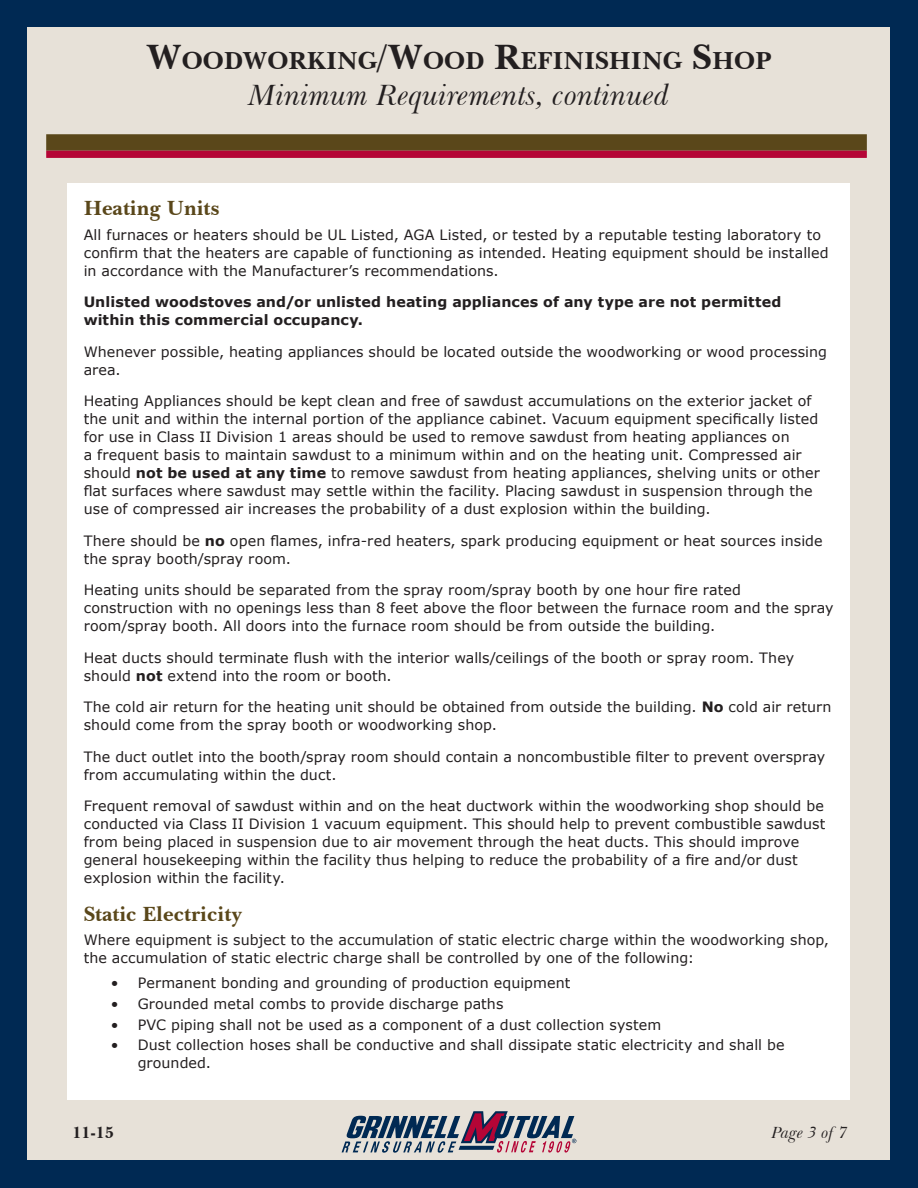
<style>
.page{position:relative;width:918px;height:1188px;background:#002953}
.page>*{position:absolute;margin:0;border:0;box-sizing:border-box;transform-origin:0 0}
.t1{font:italic 30px "Baskerville BT";color:#231f20}
.t2{font:700 25.2px "Baskerville BT";color:#231f20}
.Subhead{font:700 21px "Baskerville BT";color:#5a471a}
.t3{font:italic 16.5px "Baskerville BT";color:#231f20}
.t4{font:700 16.5px "Baskerville BT";color:#231f20}
.Body{font:14.25px/18px "Verdana";letter-spacing:.005em;color:#231f20}
.Body-2{font:700 14.25px/18px "Verdana";letter-spacing:.005em;color:#231f20}
.s1{font-size:36px}
.s2{font-weight:700}
</style>
<div class="page">
<div style="left:28px;top:28px;width:862px;height:1132px;background:#e7e1d8"></div>
<svg style="left:342px;top:1111px;width:234px;height:42px"></svg>
<div style="left:46px;top:134px;width:821px;height:17px;background:#5a471a;border:2px solid #5a471a"></div>
<div style="left:46px;top:151px;width:821px;height:7px;background:#b50536;border:2px solid #b50536"></div>
<div style="left:67px;top:183px;width:783px;height:916px;background:#fff"></div>
<p class="t2" style="left:146px;top:45px;width:627px"><span class="s1">W</span>OODWORKING<span class="s1">/W</span>OOD <span class="s1">R</span>EFINISHING <span class="s1">S</span>HOP</p>
<p class="t1" style="left:248px;top:77px;width:423px">Minimum Requirements, continued</p>
<p class="Subhead" style="left:84px;top:195px;width:137px">Heating Units</p>
<p class="Body" style="left:84px;top:225px;width:747px">All furnaces or heaters should be UL Listed, AGA Listed, or tested by a reputable testing laboratory to confirm that the heaters are capable of functioning as intended. Heating equipment should be installed in accordance with the Manufacturer’s recommendations.</p>
<p class="Body-2" style="left:84px;top:293px;width:699px">Unlisted woodstoves and/or unlisted heating appliances of any type are not permitted within this commercial occupancy.</p>
<p class="Body" style="left:84px;top:342px;width:745px">Whenever possible, heating appliances should be located outside the woodworking or wood processing area.</p>
<p class="Body" style="left:84px;top:392px;width:738px">Heating Appliances should be kept clean and free of sawdust accumulations on the exterior jacket of the unit and within the internal portion of the appliance cabinet. Vacuum equipment specifically listed for use in Class II Division 1 areas should be used to remove sawdust from heating appliances on<br>a frequent basis to maintain sawdust to a minimum within and on the heating unit. Compressed air should <span class="s2">not be used at any time</span> to remove sawdust from heating appliances, shelving units or other flat surfaces where sawdust may settle within the facility. Placing sawdust in suspension through the use of compressed air increases the probability of a dust explosion within the building.</p>
<p class="Body" style="left:84px;top:531px;width:741px">There should be <span class="s2">no</span> open flames, infra-red heaters, spark producing equipment or heat sources inside the spray booth/spray room.</p>
<p class="Body" style="left:84px;top:581px;width:751px">Heating units should be separated from the spray room/spray booth by one hour fire rated construction with no openings less than 8 feet above the floor between the furnace room and the spray room/spray booth. All doors into the furnace room should be from outside the building.</p>
<p class="Body" style="left:84px;top:648px;width:712px">Heat ducts should terminate flush with the interior walls/ceilings of the booth or spray room. They should <span class="s2">not</span> extend into the room or booth.</p>
<p class="Body" style="left:84px;top:698px;width:749px">The cold air return for the heating unit should be obtained from outside the building. <span class="s2">No</span> cold air return should come from the spray booth or woodworking shop.</p>
<p class="Body" style="left:84px;top:747px;width:743px">The duct outlet into the booth/spray room should contain a noncombustible filter to prevent overspray from accumulating within the duct.</p>
<p class="Body" style="left:84px;top:797px;width:743px">Frequent removal of sawdust within and on the heat ductwork within the woodworking shop should be conducted via Class II Division 1 vacuum equipment. This should help to prevent combustible sawdust from being placed in suspension due to air movement through the heat ducts. This should improve general housekeeping within the facility thus helping to reduce the probability of a fire and/or dust explosion within the facility.</p>
<p class="Subhead" style="left:84px;top:901px;width:160px">Static Electricity</p>
<p class="Body" style="left:84px;top:931px;width:747px">Where equipment is subject to the accumulation of static electric charge within the woodworking shop, the accumulation of static electric charge shall be controlled by one of the following:</p>
<p class="Body" style="left:111px;top:974px;width:461px">• Permanent bonding and grounding of production equipment</p>
<p class="Body" style="left:111px;top:995px;width:394px">• Grounded metal combs to provide discharge paths</p>
<p class="Body" style="left:111px;top:1015px;width:552px">• PVC piping shall not be used as a component of a dust collection system</p>
<p class="Body" style="left:138px;top:1036px;width:648px;text-indent:-27px">• Dust collection hoses shall be conductive and shall dissipate static electricity and shall be grounded.</p>
<p class="t4" style="left:72px;top:1122px;width:43px">11-15</p>
<p class="t3" style="left:771px;top:1122px;width:78px">Page 3 of 7</p>
</div>
